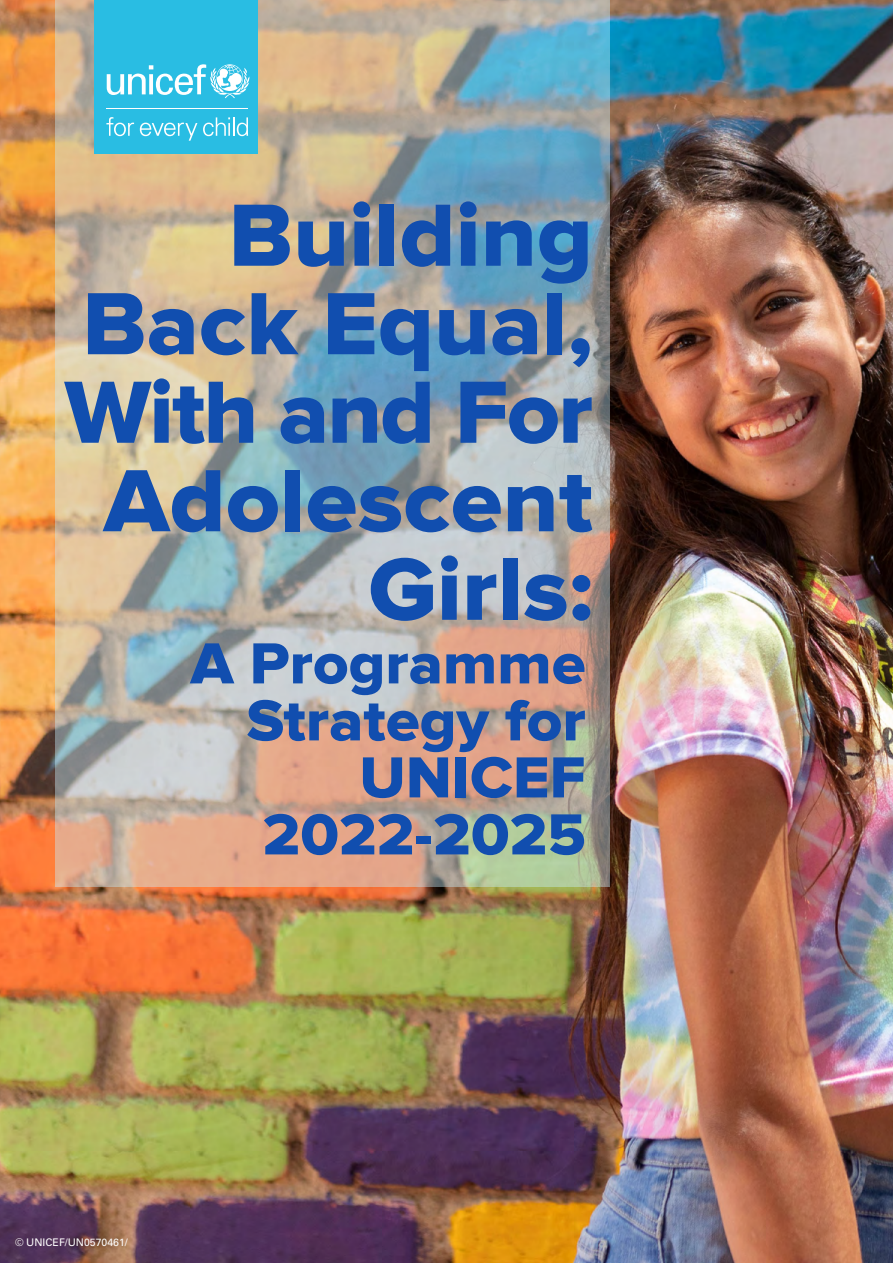
<style>
.page{position:relative;width:893px;height:1263px;background:#fff}
.page>*{position:absolute;margin:0;border:0;box-sizing:border-box;transform-origin:0 0}
.Title-1{font:91.5px/88.5px "Proxima Nova Extrabld";color:#114eaf;text-align:right;scale:1.04 1}
.Title-1-2{font:60px/57px "Proxima Nova Extrabld";color:#114eaf;text-align:right;scale:1.04 1}
.vinnetas{font:10.5px "Univers LT Std";color:#fff}
</style>
<div class="page">
<img style="left:0;top:0;width:893px;height:1263px">
<img style="left:55px;top:0;width:555px;height:886px">
<div style="left:94px;top:0;width:164px;height:153px;background:#29bde3"></div>
<svg style="left:107px;top:64px;width:142px;height:34px"></svg>
<hr style="left:107px;top:108px;width:141px;height:1px;background:#fff">
<svg style="left:106px;top:117px;width:28px;height:19px"></svg>
<svg style="left:140px;top:123px;width:57px;height:18px"></svg>
<svg style="left:203px;top:117px;width:45px;height:19px"></svg>
<p class="Title-1" style="left:65px;top:195px;width:509px">Building<br>Back Equal,<br>With and For<br>Adolescent<br>Girls:</p>
<p class="Title-1-2" style="left:190px;top:637px;width:382px">A Programme<br>Strategy for<br>UNICEF<br>2022-2025</p>
<p class="vinnetas" style="left:15px;top:1236px;width:114px">© UNICEF/UN0570461/</p>
</div>
